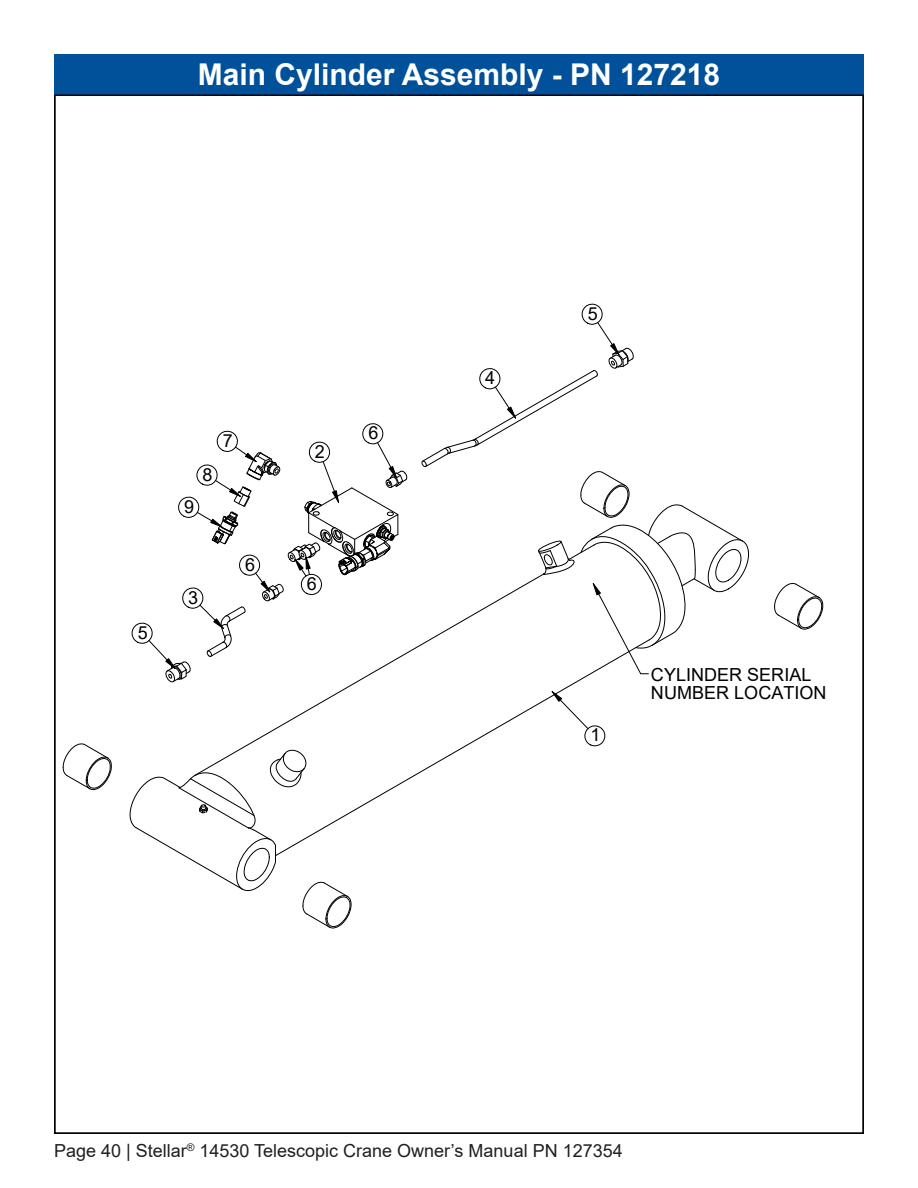
<style>
.page{position:relative;width:918px;height:1188px;background:#fff}
.page>*{position:absolute;margin:0;border:0;box-sizing:border-box;transform-origin:0 0}
.TOC_Page_Heading_White{font:700 30px "Arial";color:#fff}
.t1{font:18px "Arial";color:#231f20}
.t2{font:18px/18.1px "Arial";color:#000}
</style>
<div class="page">
<div style="left:54px;top:54px;width:810px;height:40px;background:#01519a"></div>
<svg style="left:245px;top:644px;width:300px;height:132px"></svg>
<svg style="left:62px;top:743px;width:50px;height:48px"></svg>
<svg style="left:774px;top:583px;width:49px;height:47px"></svg>
<svg style="left:129px;top:746px;width:223px;height:183px"></svg>
<svg style="left:551px;top:691px;width:55px;height:56px"></svg>
<svg style="left:421px;top:303px;width:328px;height:371px"></svg>
<svg style="left:131px;top:423px;width:276px;height:260px"></svg>
<p class="TOC_Page_Heading_White" style="left:198px;top:53px;width:524px">Main Cylinder Assembly - PN 127218</p>
<p class="t2" style="left:138px;top:623px;width:12px">5</p>
<p class="t2" style="left:184px;top:497px;width:12px">9</p>
<p class="t2" style="left:202px;top:465px;width:12px">8</p>
<p class="t2" style="left:223px;top:431px;width:12px">7</p>
<p class="t2" style="left:188px;top:588px;width:12px">3</p>
<p class="t2" style="left:245px;top:555px;width:12px">6</p>
<p class="t2" style="left:315px;top:442px;width:12px">2</p>
<p class="t2" style="left:368px;top:424px;width:12px">6</p>
<p class="t2" style="left:307px;top:575px;width:12px">6</p>
<p class="t2" style="left:485px;top:369px;width:12px">4</p>
<p class="t2" style="left:588px;top:304px;width:12px">5</p>
<p class="t2" style="left:591px;top:726px;width:12px">1</p>
<p class="t2" style="left:651px;top:665px;width:177px">CYLINDER SERIAL<br>NUMBER LOCATION</p>
<p class="t1" style="left:54px;top:1139px;width:570px">Page 40 | Stellar<sup>®</sup> 14530 Telescopic Crane Owner’s Manual PN 127354</p>
</div>
